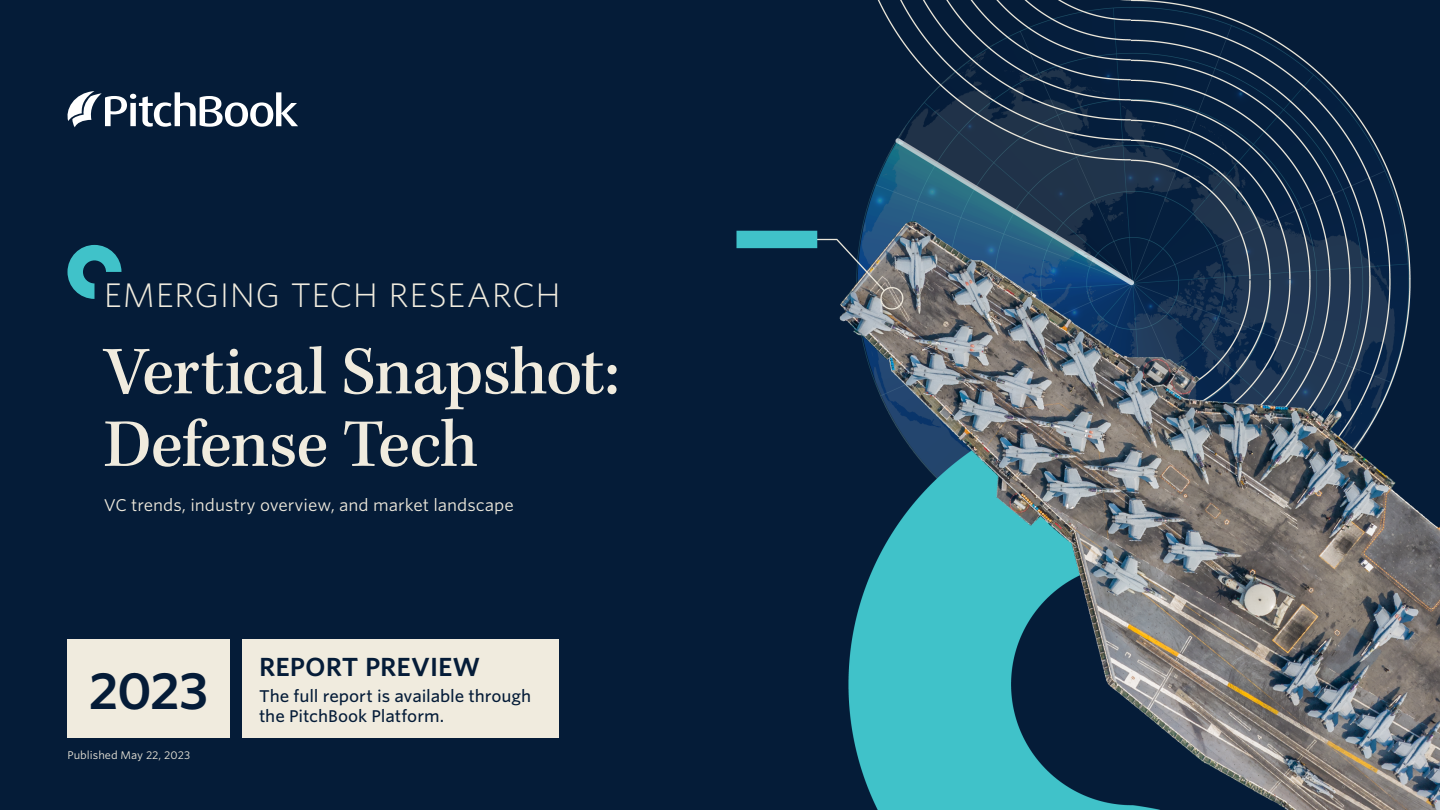
<style>
.page{position:relative;width:1440px;height:810px;background:#fff}
.page>*{position:absolute;margin:0;border:0;box-sizing:border-box;transform-origin:0 0}
.ETR_Cover_title{font:500 70px "Kepler Std";letter-spacing:-.02em;color:#f0ebde}
.t1{font:600 50px "Whitney S Sm";color:#051c38}
.t2{font:300 32.5px "Whitney S Sm";letter-spacing:.01em;color:#f0ebde}
.t3{font:600 25px "Whitney S Sm";color:#051c38}
.t4{font:500 16.25px/20px "Whitney S Sm";letter-spacing:-.005em;color:#051c38}
.t5{font:16.25px "Whitney S Sm";color:#f0ebde}
.t6{font:10.62px "Whitney S Sm";color:#f0ebde}
</style>
<div class="page">
<img style="left:0;top:0;width:1440px;height:810px">
<svg style="left:68px;top:245px;width:53px;height:54px;background:#216c7e"></svg>
<svg style="left:68px;top:91px;width:230px;height:36px"></svg>
<div style="left:68px;top:640px;width:162px;height:98px;background:#f0ebde"></div>
<div style="left:242px;top:640px;width:317px;height:98px;background:#f0ebde"></div>
<h3 class="t2" style="left:104px;top:272px;width:459px">EMERGING TECH RESEARCH</h3>
<p class="ETR_Cover_title" style="left:104px;top:332px;width:517px">Vertical Snapshot:</p>
<p class="ETR_Cover_title" style="left:104px;top:404px;width:376px">Defense Tech</p>
<p class="t5" style="left:104px;top:493px;width:412px">VC trends, industry overview, and market landscape</p>
<p class="t1" style="left:89px;top:656px;width:121px">2023</p>
<p class="t6" style="left:68px;top:748px;width:124px">Published May 22, 2023</p>
<p class="t3" style="left:259px;top:649px;width:223px">REPORT PREVIEW</p>
<p class="t4" style="left:259px;top:685px;width:274px">The full report is available through the PitchBook Platform.</p>
</div>
